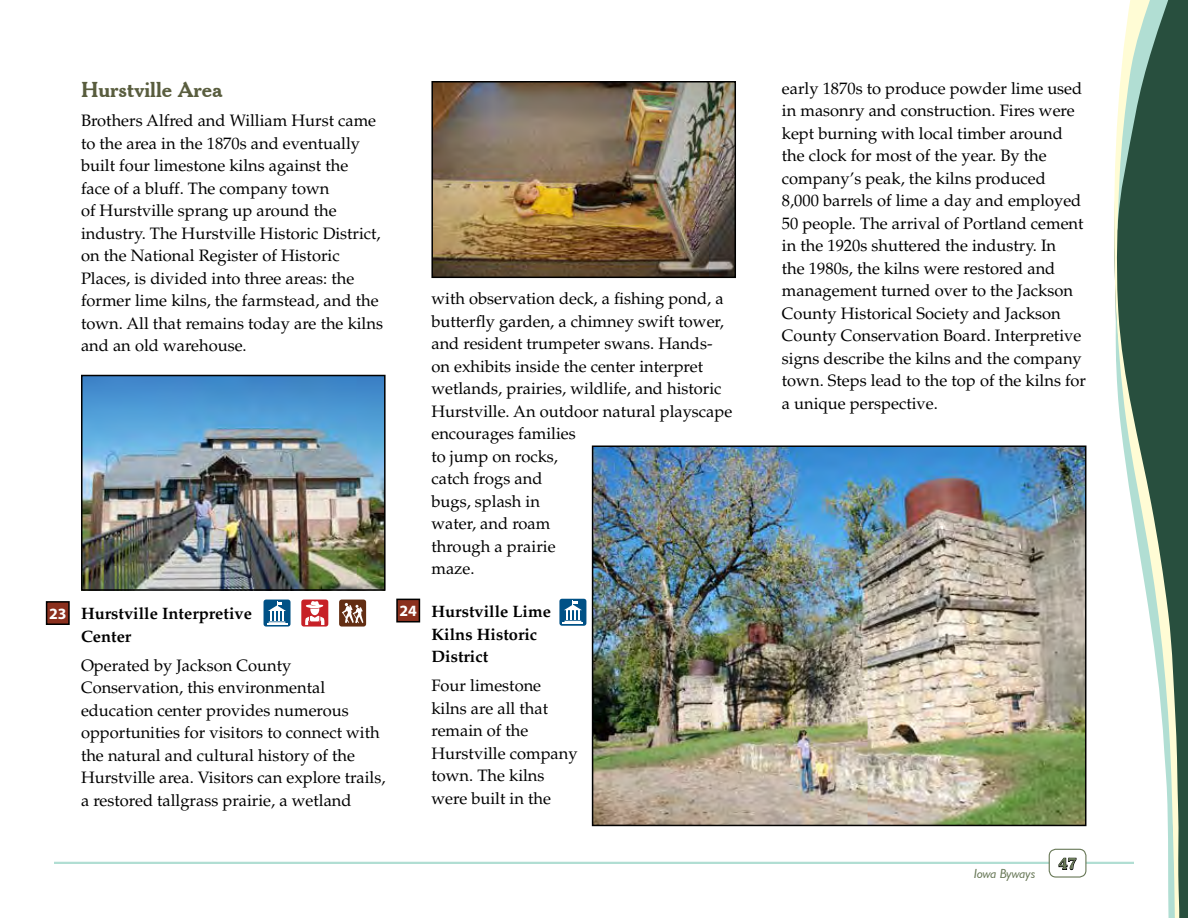
<style>
.page{position:relative;width:1188px;height:918px;background:#fff}
.page>*{position:absolute;margin:0;border:0;box-sizing:border-box;transform-origin:0 0}
.t1{font:700 21px "Cheltenham BT";color:#595d3e}
.t2{font:16.5px/22.5px "Palatino";color:#000}
.t3{font:700 16.5px/22.5px "Palatino";color:#000}
.t4{font:700 16.5px "Cheltenham BT";color:#687857}
.t5{font:700 15.75px "Myriad Pro";color:#fff}
.t6{font:13.5px "Garrison Sans ITALIC";letter-spacing:-.015em;color:#687857}
</style>
<div class="page">
<hr style="left:54px;top:862px;width:1080px;height:2px;background:#b1ded3">
<div style="left:1049px;top:849px;width:37px;height:28px;background:#fff;border-radius:7px"></div>
<div style="left:1049px;top:849px;width:37px;height:29px;border:1px solid #687857;border-radius:7px"></div>
<svg style="left:1058px;top:857px;width:19px;height:13px"></svg>
<img style="left:84px;top:378px;width:299px;height:210px">
<div style="left:81px;top:375px;width:305px;height:216px;border:2px solid #000"></div>
<img style="left:595px;top:449px;width:488px;height:374px">
<div style="left:592px;top:446px;width:494px;height:380px;border:2px solid #000"></div>
<img style="left:434px;top:84px;width:299px;height:191px">
<div style="left:431px;top:81px;width:305px;height:197px;border:2px solid #000"></div>
<div style="left:47px;top:602px;width:22px;height:22px;background:#8b301e"></div>
<div style="left:46px;top:601px;width:24px;height:24px;border:2px solid #000"></div>
<div style="left:397px;top:599px;width:22px;height:23px;background:#8b301e"></div>
<div style="left:396px;top:599px;width:24px;height:23px;border:2px solid #000"></div>
<div style="left:339px;top:600px;width:27px;height:27px;background:#632e13;border-radius:3px"></div>
<svg style="left:342px;top:603px;width:21px;height:20px"></svg>
<div style="left:264px;top:600px;width:27px;height:27px;background:#005186;border-radius:3px"></div>
<hr style="left:267px;top:623px;width:20px;height:2px;background:#fff">
<svg style="left:268px;top:601px;width:18px;height:22px"></svg>
<div style="left:301px;top:600px;width:27px;height:27px;background:#c72127;border-radius:3px"></div>
<svg style="left:305px;top:601px;width:20px;height:24px"></svg>
<div style="left:559px;top:599px;width:27px;height:27px;background:#005186;border-radius:3px"></div>
<svg style="left:563px;top:601px;width:20px;height:23px"></svg>
<div style="left:1180px;top:0;width:8px;height:918px;background:#284f3e"></div>
<svg style="left:1112px;top:0;width:68px;height:918px;fill:#284f3e"></svg>
<svg style="left:1115px;top:293px;width:60px;height:625px"></svg>
<p class="t1" style="left:81px;top:76px;width:143px">Hurstville Area</p>
<p class="t2" style="left:81px;top:110px;width:304px">Brothers Alfred and William Hurst came to the area in the 1870s and eventually built four limestone kilns against the<br>face of a bluff. The company town<br>of Hurstville sprang up around the industry. The Hurstville Historic District, on the National Register of Historic Places, is divided into three areas: the former lime kilns, the farmstead, and the town. All that remains today are the kilns and an old warehouse.</p>
<p class="t5" style="left:49px;top:603px;width:19px">23</p>
<p class="t5" style="left:399px;top:601px;width:19px">24</p>
<p class="t3" style="left:81px;top:602px;width:172px">Hurstville Interpretive<br>Center</p>
<p class="t2" style="left:81px;top:654px;width:306px">Operated by Jackson County Conservation, this environmental education center provides numerous opportunities for visitors to connect with the natural and cultural history of the Hurstville area. Visitors can explore trails, a restored tallgrass prairie, a wetland</p>
<p class="t2" style="left:431px;top:288px;width:302px">with observation deck, a fishing pond, a butterfly garden, a chimney swift tower, and resident trumpeter swans. Hands&shy;on exhibits inside the center interpret wetlands, prairies, wildlife, and historic<br>Hurstville. An outdoor natural playscape encourages families<br>to jump on rocks,<br>catch frogs and<br>bugs, splash in<br>water, and roam<br>through a prairie<br>maze.</p>
<p class="t3" style="left:431px;top:600px;width:121px">Hurstville Lime<br>Kilns Historic<br>District</p>
<p class="t2" style="left:431px;top:675px;width:148px">Four limestone kilns are all that remain of the<br>Hurstville company town. The kilns were built in the</p>
<p class="t2" style="left:782px;top:77px;width:306px">early 1870s to produce powder lime used in masonry and construction. Fires were kept burning with local timber around the clock for most of the year. By the company’s peak, the kilns produced 8,000 barrels of lime a day and employed 50 people. The arrival of Portland cement in the 1920s shuttered the industry. In<br>the 1980s, the kilns were restored and management turned over to the Jackson County Historical Society and Jackson County Conservation Board. Interpretive signs describe the kilns and the company town. Steps lead to the top of the kilns for a unique perspective.</p>
<p class="t6" style="left:974px;top:866px;width:63px">Iowa Byways</p>
<p class="t4" style="left:1058px;top:853px;width:20px">47</p>
</div>
